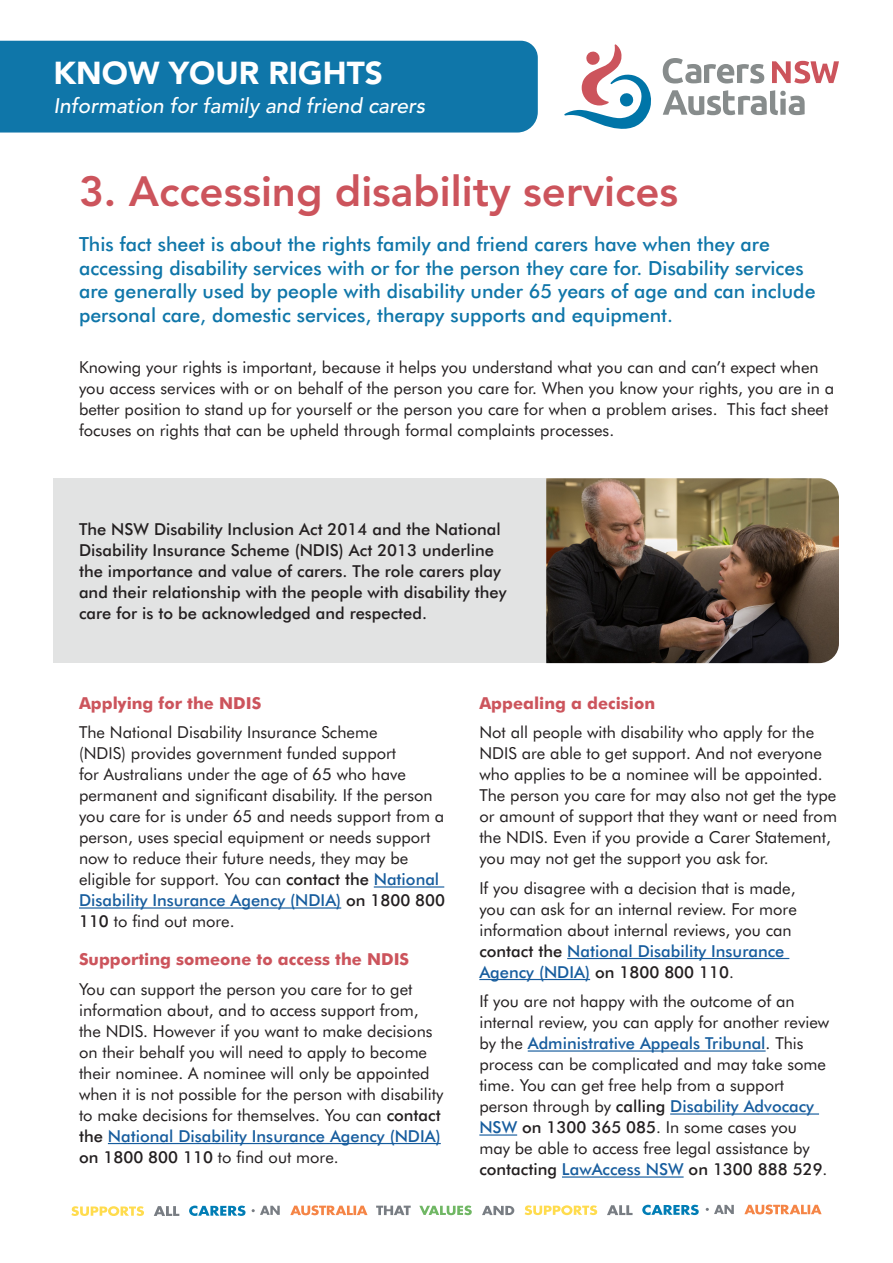
<style>
.page{position:relative;width:893px;height:1263px;background:#fff}
.page>*{position:absolute;margin:0;border:0;box-sizing:border-box;transform-origin:0 0}
.t1{font:800 42px "Avenir";color:#cc545c}
.t2{font:900 31.5px "Avenir";color:#fff}
.t3{font:italic 500 21px "Avenir";color:#fff}
.t4{font:500 19.5px/23.4px "Futura BT";color:#0f76a9}
.t5{font:16.5px/21px "Futura BT";color:#231f20}
.t6{font:500 16.5px/21px "Futura BT";color:#231f20}
.t7{font:700 16.5px "Futura BT";color:#cc545c}
.s1{font-weight:500}
.s2{font-weight:500;color:#175d9e}
</style>
<div class="page">
<div style="left:0;top:40px;width:538px;height:93px;background:#0f76a9"></div>
<hr style="left:374px;top:886px;width:70px;height:1px;background:#175d9e">
<hr style="left:79px;top:907px;width:262px;height:1px;background:#175d9e">
<hr style="left:108px;top:1143px;width:333px;height:1px;background:#175d9e">
<hr style="left:567px;top:958px;width:222px;height:1px;background:#175d9e">
<hr style="left:479px;top:979px;width:111px;height:1px;background:#175d9e">
<hr style="left:528px;top:1050px;width:238px;height:1px;background:#175d9e">
<hr style="left:670px;top:1113px;width:149px;height:1px;background:#175d9e">
<hr style="left:479px;top:1134px;width:38px;height:1px;background:#175d9e">
<hr style="left:562px;top:1176px;width:122px;height:1px;background:#175d9e">
<img style="left:546px;top:478px;width:293px;height:185px">
<div style="left:53px;top:478px;width:493px;height:185px;background:#e2e3e3"></div>
<svg style="left:564px;top:44px;width:87px;height:85px"></svg>
<svg style="left:663px;top:58px;width:101px;height:25px"></svg>
<svg style="left:772px;top:61px;width:67px;height:22px"></svg>
<svg style="left:663px;top:90px;width:142px;height:25px"></svg>
<svg style="left:525px;top:1205px;width:72px;height:10px"></svg>
<svg style="left:482px;top:1206px;width:32px;height:9px"></svg>
<svg style="left:419px;top:1205px;width:53px;height:10px"></svg>
<svg style="left:376px;top:1205px;width:35px;height:10px"></svg>
<svg style="left:290px;top:1205px;width:77px;height:10px"></svg>
<svg style="left:607px;top:1205px;width:26px;height:10px"></svg>
<svg style="left:642px;top:1205px;width:57px;height:10px"></svg>
<svg style="left:71px;top:1206px;width:73px;height:10px"></svg>
<svg style="left:154px;top:1206px;width:25px;height:10px"></svg>
<svg style="left:189px;top:1205px;width:57px;height:11px"></svg>
<svg style="left:744px;top:1204px;width:78px;height:10px"></svg>
<svg style="left:252px;top:1206px;width:28px;height:9px"></svg>
<svg style="left:706px;top:1205px;width:28px;height:9px"></svg>
<p class="t2" style="left:53px;top:54px;width:331px">KNOW YOUR RIGHTS</p>
<p class="t3" style="left:53px;top:94px;width:373px">Information for family and friend carers</p>
<p class="t1" style="left:79px;top:167px;width:601px">3. Accessing disability services</p>
<p class="t4" style="left:79px;top:233px;width:738px">This fact sheet is about the rights family and friend carers have when they are accessing disability services with or for the person they care for. Disability services are generally used by people with disability under 65 years of age and can include personal care, domestic services, therapy supports and equipment.</p>
<p class="t5" style="left:79px;top:357px;width:757px">Knowing your rights is important, because it helps you understand what you can and can’t expect when you access services with or on behalf of the person you care for. When you know your rights, you are in a better position to stand up for yourself or the person you care for when a problem arises. This fact sheet focuses on rights that can be upheld through formal complaints processes.</p>
<p class="t6" style="left:79px;top:518px;width:429px">The NSW Disability Inclusion Act 2014 and the National Disability Insurance Scheme (NDIS) Act 2013 underline the importance and value of carers. The role carers play and their relationship with the people with disability they care for is to be acknowledged and respected.</p>
<p class="t7" style="left:79px;top:693px;width:184px">Applying for the NDIS</p>
<p class="t5" style="left:79px;top:722px;width:368px">The National Disability Insurance Scheme<br>(NDIS) provides government funded support<br>for Australians under the age of 65 who have permanent and significant disability. If the person you care for is under 65 and needs support from a person, uses special equipment or needs support now to reduce their future needs, they may be eligible for support. You can <span class="s1">contact the</span> <span class="s2">National Disability Insurance Agency (NDIA)</span> <span class="s1">on 1800 800<br>110</span> to find out more.</p>
<p class="t7" style="left:79px;top:949px;width:332px">Supporting someone to access the NDIS</p>
<p class="t5" style="left:79px;top:978px;width:366px">You can support the person you care for to get information about, and to access support from, the NDIS. However if you want to make decisions on their behalf you will need to apply to become their nominee. A nominee will only be appointed when it is not possible for the person with disability to make decisions for themselves. You can <span class="s1">contact the</span> <span class="s2">National Disability Insurance Agency (NDIA) </span><span class="s1">on 1800 800 110</span> to find out more.</p>
<p class="t7" style="left:479px;top:693px;width:177px">Appealing a decision</p>
<p class="t5" style="left:479px;top:722px;width:359px">Not all people with disability who apply for the NDIS are able to get support. And not everyone who applies to be a nominee will be appointed.<br>The person you care for may also not get the type or amount of support that they want or need from the NDIS. Even if you provide a Carer Statement, you may not get the support you ask for.</p>
<p class="t5" style="left:479px;top:877px;width:319px">If you disagree with a decision that is made, you can ask for an internal review. For more information about internal reviews, you can <span class="s1">contact the</span> <span class="s2">National Disability Insurance Agency (NDIA)</span> <span class="s1">on 1800 800 110</span>.</p>
<p class="t5" style="left:479px;top:991px;width:351px">If you are not happy with the outcome of an internal review, you can apply for another review by the <span class="s2">Administrative Appeals Tribunal</span>. This process can be complicated and may take some time. You can get free help from a support person through by <span class="s1">calling</span> <span class="s2">Disability Advocacy NSW</span> <span class="s1">on 1300 365 085</span>. In some cases you may be able to access free legal assistance by <span class="s1">contacting</span> <span class="s2">LawAccess NSW</span> <span class="s1">on 1300 888 529</span>.</p>
</div>
